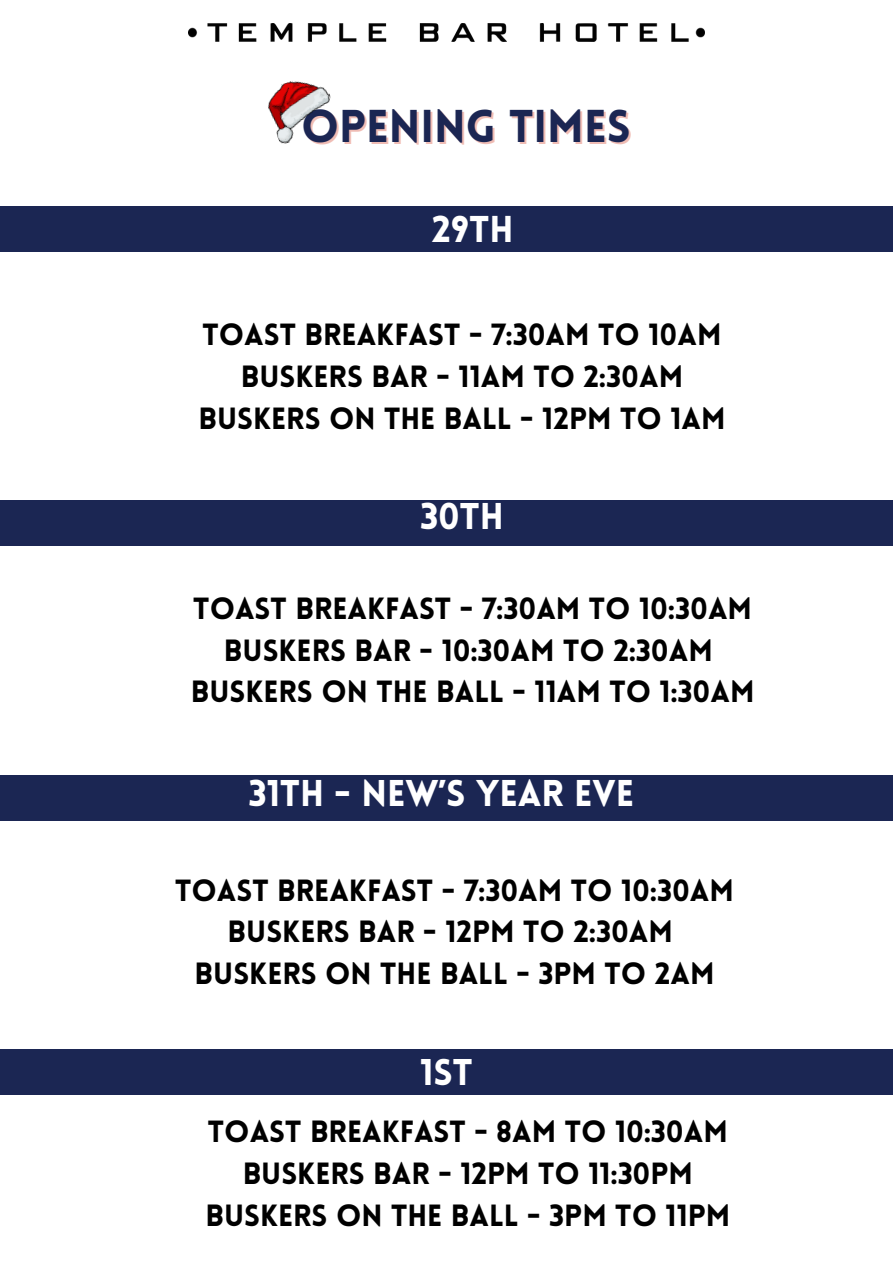
<style>
.page{position:relative;width:893px;height:1264px;background:#fff}
.page>*{position:absolute;margin:0;border:0;box-sizing:border-box;transform-origin:0 0}
.t1{font:900 45px "Lovelo";color:#1b2653}
.t2{font:900 36.45px "Lovelo";color:#fff}
.t3{font:900 30px "Lovelo";color:#000}
</style>
<div class="page">
<img style="left:188px;top:23px;width:516px;height:18px">
<img style="left:268px;top:81px;width:63px;height:63px">
<div style="left:0;top:206px;width:892px;height:45px;background:#1b2653"></div>
<div style="left:0;top:774px;width:892px;height:46px;background:#1b2653"></div>
<div style="left:0;top:1048px;width:892px;height:46px;background:#1b2653"></div>
<div style="left:0;top:500px;width:892px;height:46px;background:#1b2653"></div>
<p class="t1" style="left:301px;top:108px;width:331px">OPENING TIMES</p>
<p class="t2" style="left:432px;top:214px;width:83px">29TH</p>
<p class="t3" style="left:202px;top:323px;width:520px">TOAST BREAKFAST - 7:30AM TO 10AM</p>
<p class="t3" style="left:241px;top:364px;width:444px">BUSKERS BAR - 11AM TO 2:30AM</p>
<p class="t3" style="left:198px;top:406px;width:528px">BUSKERS ON THE BALL - 12PM TO 1AM</p>
<p class="t2" style="left:420px;top:502px;width:85px">30TH</p>
<p class="t3" style="left:193px;top:596px;width:560px">TOAST BREAKFAST - 7:30AM TO 10:30AM</p>
<p class="t3" style="left:224px;top:638px;width:490px">BUSKERS BAR - 10:30AM TO 2:30AM</p>
<p class="t3" style="left:191px;top:680px;width:565px">BUSKERS ON THE BALL - 11AM TO 1:30AM</p>
<p class="t2" style="left:248px;top:779px;width:387px">31TH - NEW’S YEAR EVE</p>
<p class="t3" style="left:175px;top:878px;width:560px">TOAST BREAKFAST - 7:30AM TO 10:30AM</p>
<p class="t3" style="left:227px;top:919px;width:447px">BUSKERS BAR - 12PM TO 2:30AM</p>
<p class="t3" style="left:195px;top:961px;width:521px">BUSKERS ON THE BALL - 3PM TO 2AM</p>
<p class="t2" style="left:420px;top:1057px;width:54px">1ST</p>
<p class="t3" style="left:208px;top:1119px;width:521px">TOAST BREAKFAST - 8AM TO 10:30AM</p>
<p class="t3" style="left:243px;top:1161px;width:452px">BUSKERS BAR - 12PM TO 11:30PM</p>
<p class="t3" style="left:205px;top:1203px;width:526px">BUSKERS ON THE BALL - 3PM TO 11PM</p>
</div>
